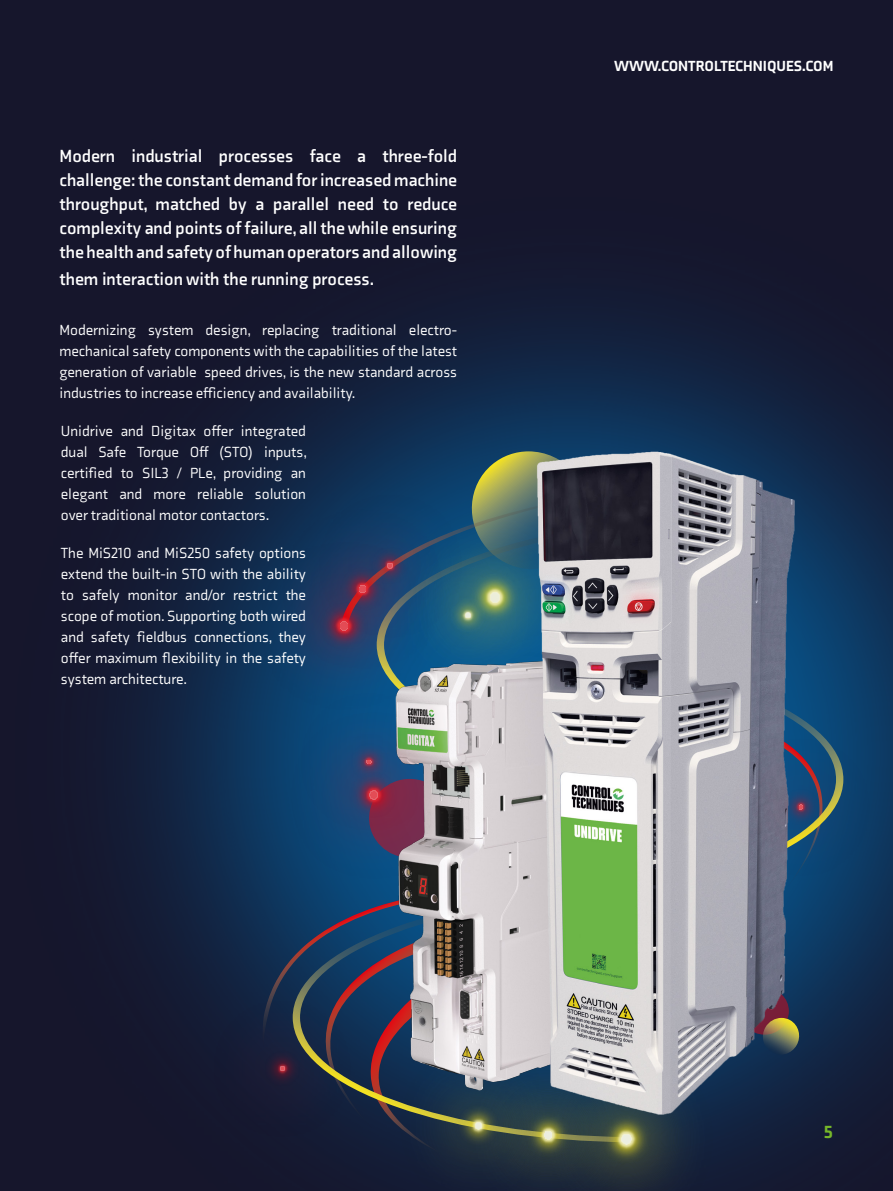
<style>
.page{position:relative;width:893px;height:1191px;background:#16162c}
.page>*{position:absolute;margin:0;border:0;box-sizing:border-box;transform-origin:0 0}
.t1{font:700 18px/24px "Axia";color:#fff;text-align:justify}
.t2{font:900 18px "Axia";color:#76b82a}
.t3{font:15px/21px "Axia";color:#fff;text-align:justify}
.t4{font:900 15px "Axia";color:#fff}
</style>
<div class="page">
<img style="left:122px;top:306px;width:743px;height:872px">
<svg style="left:262px;top:895px;width:132px;height:259px"></svg>
<svg style="left:292px;top:889px;width:90px;height:253px;background:#1a3a5d"></svg>
<div style="left:394px;top:1148px;width:67px;height:35px;background:#141f37"></div>
<img style="left:439px;top:1148px;width:22px;height:17px">
<img style="left:461px;top:1148px;width:75px;height:43px">
<img style="left:503px;top:1148px;width:33px;height:32px">
<img style="left:508px;top:1148px;width:28px;height:27px">
<img style="left:536px;top:1148px;width:181px;height:43px">
<img style="left:580px;top:1148px;width:93px;height:38px">
<img style="left:583px;top:1148px;width:87px;height:35px">
<img style="left:586px;top:1148px;width:81px;height:32px">
<img style="left:256px;top:538px;width:79px;height:176px">
<img style="left:335px;top:674px;width:47px;height:455px">
<img style="left:382px;top:416px;width:511px;height:732px">
<img style="left:277px;top:504px;width:170px;height:170px">
<img style="left:309px;top:485px;width:162px;height:161px">
<img style="left:349px;top:524px;width:83px;height:83px">
<img style="left:351px;top:526px;width:79px;height:79px">
<img style="left:352px;top:528px;width:77px;height:76px">
<img style="left:287px;top:708px;width:174px;height:174px">
<img style="left:289px;top:682px;width:160px;height:159px">
<img style="left:328px;top:721px;width:83px;height:81px">
<img style="left:330px;top:722px;width:79px;height:78px">
<img style="left:331px;top:724px;width:77px;height:75px">
<img style="left:721px;top:727px;width:159px;height:160px">
<img style="left:760px;top:766px;width:82px;height:82px">
<img style="left:761px;top:768px;width:79px;height:78px">
<img style="left:763px;top:769px;width:76px;height:76px">
<img style="left:203px;top:989px;width:159px;height:159px">
<img style="left:241px;top:1027px;width:82px;height:82px">
<img style="left:243px;top:1029px;width:79px;height:79px">
<img style="left:244px;top:1030px;width:76px;height:76px">
<p class="t1" style="left:60px;top:143px;width:399px">Modern industrial processes face a three-fold challenge: the constant demand for increased machine throughput, matched by a parallel need to reduce complexity and points of failure, all the while ensuring the health and safety of human operators and allowing</p>
<p class="t1" style="left:60px;top:266px;width:316px">them interaction with the running process.</p>
<p class="t3" style="left:60px;top:319px;width:399px">Modernizing system design, replacing traditional electro&shy;mechanical safety components with the capabilities of the latest generation of variable speed drives, is the new standard across industries to increase efficiency and availability.</p>
<p class="t3" style="left:61px;top:420px;width:248px">Unidrive and Digitax offer integrated dual Safe Torque Off (STO) inputs, certified to SIL3 / PLe, providing an elegant and more reliable solution over traditional motor contactors.</p>
<p class="t3" style="left:61px;top:542px;width:247px">The MiS210 and MiS250 safety options extend the built-in STO with the ability to safely monitor and/or restrict the scope of motion. Supporting both wired and safety fieldbus connections, they offer maximum flexibility in the safety system architecture.</p>
<p class="t4" style="left:614px;top:56px;width:221px">WWW.CONTROLTECHNIQUES.COM</p>
<p class="t2" style="left:823px;top:1121px;width:12px">5</p>
</div>
